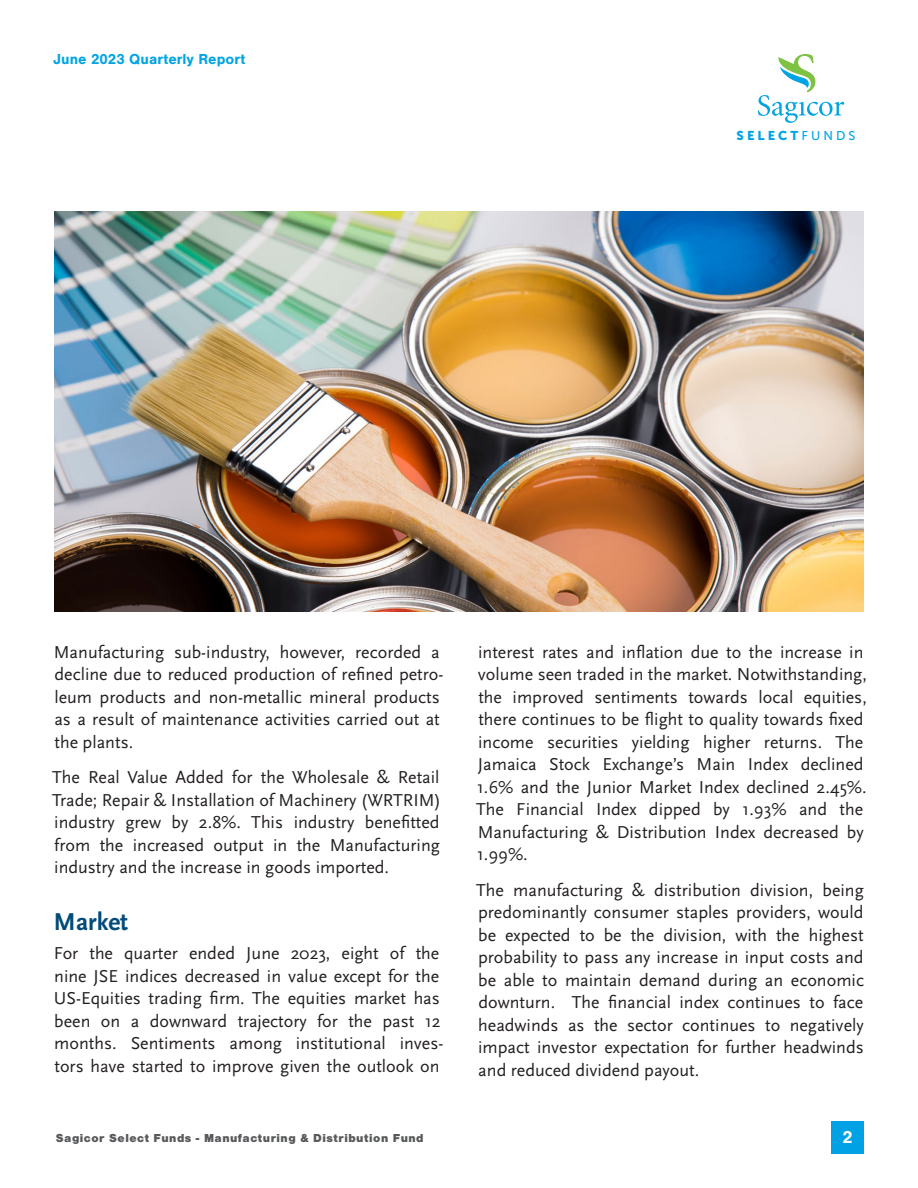
<style>
.page{position:relative;width:918px;height:1188px;background:#fff}
.page>*{position:absolute;margin:0;border:0;box-sizing:border-box;transform-origin:0 0}
.t1{font:700 25.5px "Scala Sans Pro";color:#004b79}
.t2{font:18px/22.5px "Scala Sans Pro";color:#231f20}
.t3{font:700 18px "Nimbus San";color:#fff}
.t4{font:700 15px "Nimbus San";color:#00a4e3}
.t5{font:12.75px "Museo Sans 900";letter-spacing:.24em;color:#00a4e3}
.t6{font:900 12px "Nimbus San";letter-spacing:.04em;color:#58595b}
.s1{font-family:"Museo Sans 500"}
</style>
<div class="page">
<div style="left:832px;top:1121px;width:32px;height:33px;background:#00a2e5"></div>
<svg style="left:758px;top:54px;width:86px;height:69px"></svg>
<img style="left:54px;top:212px;width:810px;height:399px">
<p class="t4" style="left:53px;top:51px;width:193px">June 2023 Quarterly Report</p>
<p class="t5" style="left:737px;top:128px;width:120px">SELECT<span class="s1">FUNDS</span></p>
<p class="t2" style="left:54px;top:641px;width:391px">Manufacturing sub-industry, however, recorded a decline due to reduced production of refined petro&shy;leum products and non-metallic mineral products as a result of maintenance activities carried out at the plants.</p>
<p class="t2" style="left:52px;top:766px;width:390px;text-align:justify">The Real Value Added for the Wholesale &amp; Retail Trade; Repair &amp; Installation of Machinery (WRTRIM) industry grew by 2.8%. This industry benefitted from the increased output in the Manufacturing industry and the increase in goods imported.</p>
<h1 class="t1" style="left:54px;top:907px;width:76px">Market</h1>
<p class="t2" style="left:54px;top:942px;width:391px">For the quarter ended June 2023, eight of the nine JSE indices decreased in value except for the US-Equities trading firm. The equities market has been on a downward trajectory for the past 12 months. Sentiments among institutional inves&shy;tors have started to improve given the outlook on</p>
<p class="t2" style="left:476px;top:641px;width:392px">interest rates and inflation due to the increase in volume seen traded in the market. Notwithstanding, the improved sentiments towards local equities, there continues to be flight to quality towards fixed income securities yielding higher returns. The Jamaica Stock Exchange’s Main Index declined 1.6% and the Junior Market Index declined 2.45%.<br>The Financial Index dipped by 1.93% and the Manufacturing &amp; Distribution Index decreased by 1.99%.</p>
<p class="t2" style="left:476px;top:879px;width:389px;text-align:justify">The manufacturing &amp; distribution division, being predominantly consumer staples providers, would be expected to be the division, with the highest probability to pass any increase in input costs and be able to maintain demand during an economic downturn. The financial index continues to face headwinds as the sector continues to negatively impact investor expectation for further headwinds and reduced dividend payout.</p>
<p class="t6" style="left:56px;top:1131px;width:369px">Sagicor Select Funds - Manufacturing &amp; Distribution Fund</p>
<p class="t3" style="left:843px;top:1127px;width:12px">2</p>
</div>
